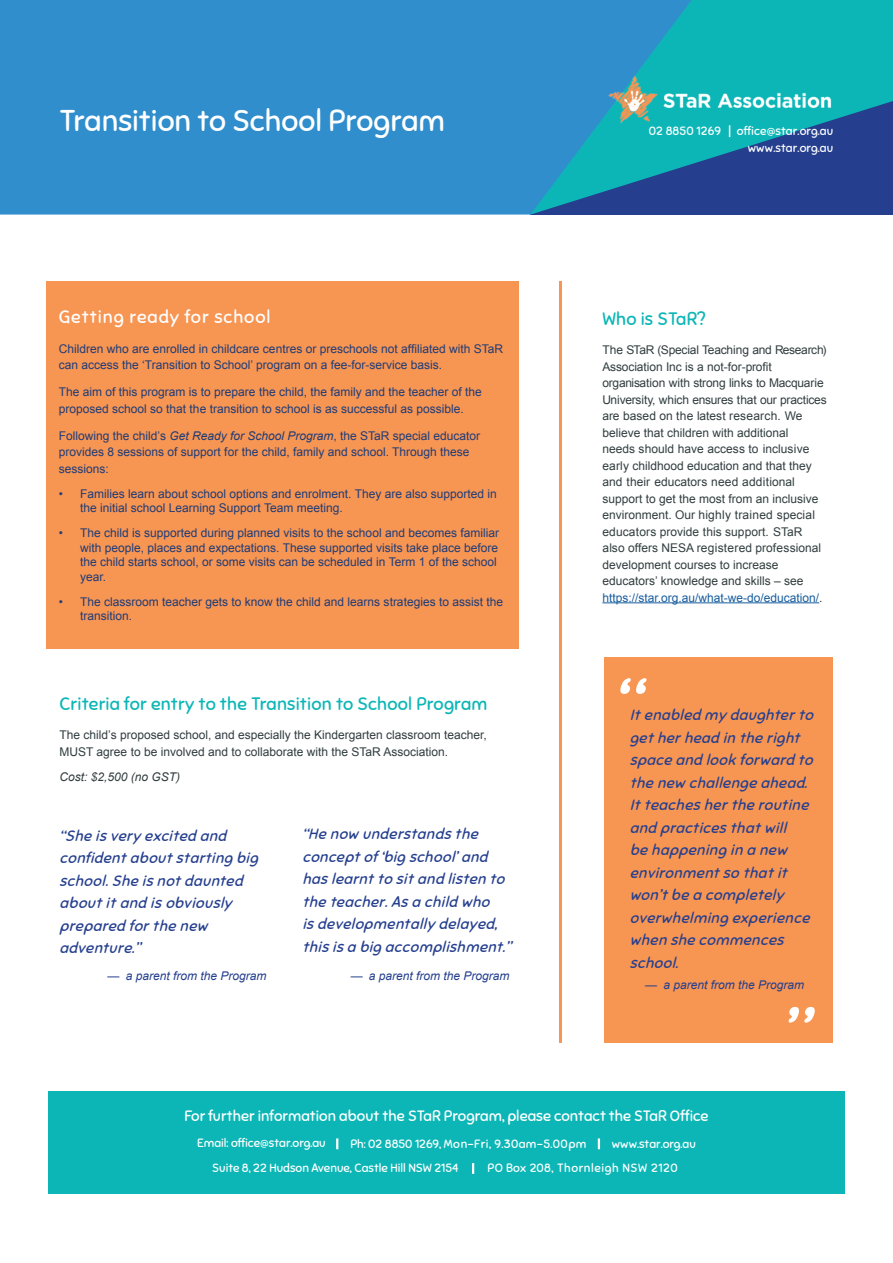
<style>
.page{position:relative;width:893px;height:1263px;background:#fff}
.page>*{position:absolute;margin:0;border:0;box-sizing:border-box;transform-origin:0 0}
.Sub_Sub_Heading{font:italic 75px "Sniglet";color:#fff}
.HEADING{font:30px "Sniglet";color:#fff}
.Paragraph_Style_3{font:18px "Sniglet";letter-spacing:.01em;color:#0db6b6}
.What_Heading{font:18px "Sniglet";letter-spacing:.05em;color:#fff}
.About_heading{font:18px "Sniglet";letter-spacing:.01em;color:#0db6b6}
.Sub_Sub_Heading-2{font:italic 15px/22.5px "Sniglet";color:#253f8e}
.COntact_infor{font:15px "Sniglet";color:#fff}
.Orange_Box_Text{font:12px/14.4px "Arial";color:#203c76}
.About_Copy{font:12px/16.5px "Arial";color:#313d3f}
.COntact_infor-2{font:12px "Sniglet";color:#fff}
.About_Copy-2{font:italic 12px "Arial";color:#253f8e}
.Sub_Sub_Heading-3{font:12px "Sniglet";letter-spacing:.01em;color:#fff}
.Info_copy{font:12px "Sniglet";letter-spacing:.05em;color:#fff}
.About_Copy-3{font:italic 12px "Arial";color:#313d3f}
.s1{font-style:italic}
.s2{color:#175d9e}
</style>
<div class="page">
<div style="left:604px;top:657px;width:229px;height:386px;background:#f79553"></div>
<div style="left:0;top:0;width:530px;height:215px;background:#308ecd"></div>
<svg style="left:530px;top:0;width:363px;height:215px;background:#1d87af"></svg>
<img style="left:609px;top:75px;width:224px;height:49px">
<svg style="left:729px;top:125px;width:1px;height:12px"></svg>
<div style="left:47px;top:281px;width:472px;height:368px;background:#f79553"></div>
<hr style="left:602px;top:602px;width:217px;height:1px;background:#175d9e">
<hr style="left:559px;top:281px;width:3px;height:762px;background:#f79553">
<div style="left:48px;top:1091px;width:797px;height:102px;background:#0db6b6"></div>
<svg style="left:598px;top:1138px;width:2px;height:11px"></svg>
<svg style="left:336px;top:1138px;width:2px;height:11px"></svg>
<svg style="left:472px;top:1163px;width:2px;height:11px"></svg>
<p class="HEADING" style="left:60px;top:103px;width:387px">Transition to School Program</p>
<p class="What_Heading" style="left:59px;top:306px;width:213px">Getting ready for school</p>
<p class="Orange_Box_Text" style="left:59px;top:340px;width:446px;line-height:16.5px">Children who are enrolled in childcare centres or preschools not affiliated with STaR can access the ‘Transition to School’ program on a fee-for-service basis.</p>
<p class="Orange_Box_Text" style="left:59px;top:384px;width:424px;line-height:16.5px">The aim of this program is to prepare the child, the family and the teacher of the proposed school so that the transition to school is as successful as possible.</p>
<p class="Orange_Box_Text" style="left:59px;top:427px;width:423px;line-height:16.5px">Following the child’s <span class="s1">Get Ready for School Program</span>, the STaR special educator provides 8 sessions of support for the child, family and school. Through these sessions:</p>
<p class="Orange_Box_Text" style="left:80px;top:487px;width:418px;text-indent:-21px">• Families learn about school options and enrolment. They are also supported in the initial school Learning Support Team meeting.</p>
<p class="Orange_Box_Text" style="left:80px;top:526px;width:420px;text-indent:-21px">• The child is supported during planned visits to the school and becomes familiar with people, places and expectations. These supported visits take place before the child starts school, or some visits can be scheduled in Term 1 of the school year.</p>
<p class="Orange_Box_Text" style="left:80px;top:594px;width:424px;text-indent:-21px">• The classroom teacher gets to know the child and learns strategies to assist the transition.</p>
<p class="Paragraph_Style_3" style="left:60px;top:693px;width:429px">Criteria for entry to the Transition to School Program</p>
<p class="About_Copy" style="left:60px;top:727px;width:429px">The child’s proposed school, and especially the Kindergarten classroom teacher,<br>MUST agree to be involved and to collaborate with the STaR Association.</p>
<p class="About_Copy-3" style="left:60px;top:769px;width:122px">Cost: $2,500 (no GST)</p>
<p class="Sub_Sub_Heading-2" style="left:60px;top:824px;width:204px">“She isvery excited and confidentaboutstarting big school.She isnotdaunted aboutitand isobviously prepared forthe new adventure.”</p>
<p class="Sub_Sub_Heading-2" style="left:302px;top:823px;width:214px">“He now understandsthe conceptof‘big school’and haslearntto sitand listen to the teacher.Asa child who isdevelopmentally delayed, thisisa big accomplishment.”</p>
<p class="About_Copy-2" style="left:108px;top:968px;width:160px">— a parent from the Program</p>
<p class="About_Copy-2" style="left:351px;top:968px;width:160px">— a parent from the Program</p>
<p class="Sub_Sub_Heading-3" style="left:649px;top:124px;width:74px">02 8850 1269</p>
<p class="Sub_Sub_Heading-3" style="left:737px;top:124px;width:98px">office@star.org.au</p>
<p class="Sub_Sub_Heading-3" style="left:748px;top:141px;width:87px">www.star.org.au</p>
<p class="About_heading" style="left:602px;top:308px;width:105px">Who is STaR?</p>
<p class="About_Copy" style="left:602px;top:342px;width:226px">The STaR (Special Teaching and Research)<br>Association Inc is a not-for-profit organisation with strong links to Macquarie University, which ensures that our practices are based on the latest research. We believe that children with additional<br>needs should have access to inclusive early childhood education and that they and their educators need additional support to get the most from an inclusive environment. Our highly trained special educators provide this support. STaR also offers NESA registered professional development courses to increase educators’ knowledge and skills – see <span class="s2">https://star.org.au/what-we-do/education/</span>.</p>
<p class="Sub_Sub_Heading" style="left:609px;top:660px;width:51px">“</p>
<p class="Sub_Sub_Heading-2" style="left:630px;top:704px;width:189px">Itenabled my daughterto getherhead in the right space and look forward to the new challenge ahead.<br>Itteachesherthe routine and practicesthatwill<br>be happening in a new environmentso thatit won’tbe a completely overwhelming experience when she commences school.</p>
<p class="About_Copy-2" style="left:645px;top:977px;width:160px">— a parent from the Program</p>
<p class="Sub_Sub_Heading" style="left:776px;top:990px;width:51px">”</p>
<p class="COntact_infor" style="left:184px;top:1106px;width:526px">For further information about the STaR Program, please contact the STaR Office</p>
<p class="COntact_infor-2" style="left:197px;top:1136px;width:130px">Email: office@star.org.au</p>
<p class="COntact_infor-2" style="left:350px;top:1136px;width:238px">Ph: 02 8850 1269, Mon-Fri, 9.30am-5.00pm</p>
<p class="COntact_infor-2" style="left:612px;top:1137px;width:86px">www.star.org.au</p>
<p class="COntact_infor-2" style="left:212px;top:1161px;width:248px">Suite 8, 22 Hudson Avenue, Castle Hill NSW 2154</p>
<p class="Info_copy" style="left:487px;top:1161px;width:192px">PO Box 208, Thornleigh NSW 2120</p>
</div>
